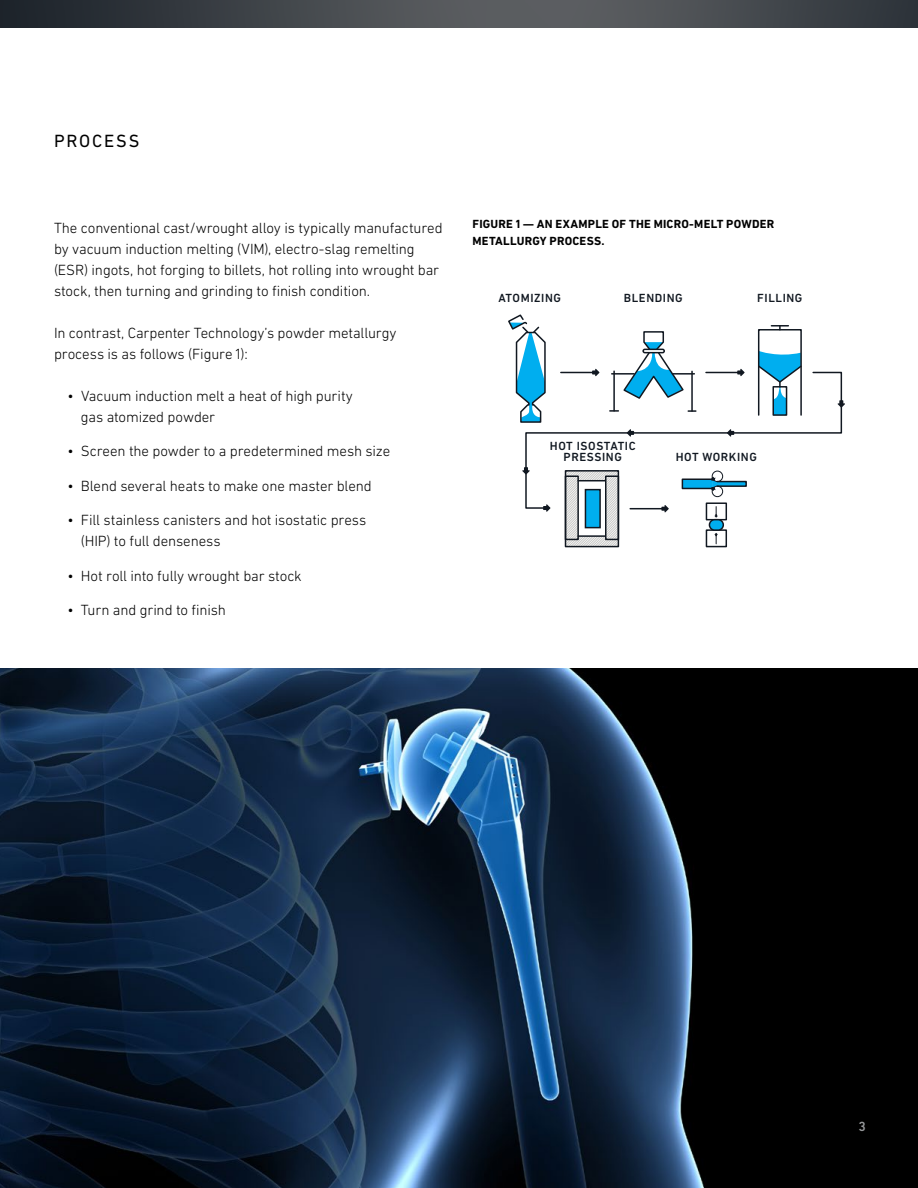
<style>
.page{position:relative;width:918px;height:1188px;background:#fff}
.page>*{position:absolute;margin:0;border:0;box-sizing:border-box;transform-origin:0 0}
.t1{font:18px "DIN Next LT Pro";letter-spacing:.1em;color:#000}
.t2{font:300 15px/21px "DIN Next LT Pro";letter-spacing:-.01em;color:#000}
.t3{font:500 13.5px "DIN Next LT Pro";color:#97999b}
.t4{font:700 12px/16.5px "DIN Next LT Pro";letter-spacing:.015em;color:#000}
.t5{font:500 12px/11.4px "DIN Next LT Pro";letter-spacing:.05em;color:#111821;text-align:center}
</style>
<div class="page">
<img style="left:0;top:668px;width:918px;height:520px">
<img style="left:0;top:0;width:918px;height:28px">
<svg style="left:508px;top:314px;width:38px;height:109px"></svg>
<svg style="left:636px;top:331px;width:36px;height:40px"></svg>
<svg style="left:661px;top:510px;width:7px;height:3px"></svg>
<svg style="left:525px;top:371px;width:318px;height:139px"></svg>
<svg style="left:737px;top:369px;width:8px;height:7px"></svg>
<svg style="left:837px;top:400px;width:8px;height:8px"></svg>
<svg style="left:727px;top:429px;width:7px;height:8px"></svg>
<svg style="left:627px;top:429px;width:7px;height:8px"></svg>
<svg style="left:522px;top:467px;width:8px;height:8px"></svg>
<svg style="left:543px;top:504px;width:8px;height:8px"></svg>
<svg style="left:714px;top:507px;width:4px;height:10px"></svg>
<svg style="left:714px;top:533px;width:4px;height:11px"></svg>
<svg style="left:757px;top:325px;width:46px;height:92px"></svg>
<div style="left:565px;top:470px;width:54px;height:77px;border:2px solid #111821"></div>
<div style="left:565px;top:475px;width:14px;height:65px;border:2px solid #111821"></div>
<div style="left:605px;top:475px;width:14px;height:65px;border:2px solid #111821"></div>
<svg style="left:566px;top:471px;width:52px;height:75px"></svg>
<hr style="left:578px;top:535px;width:27px;height:2px;background:#111821">
<div style="left:585px;top:490px;width:15px;height:38px;background:#00aeef"></div>
<div style="left:585px;top:489px;width:16px;height:39px;border:2px solid #111821"></div>
<svg style="left:722px;top:481px;width:25px;height:6px"></svg>
<div style="left:682px;top:479px;width:32px;height:10px;background:#00aeef;border:2px solid #111821"></div>
<div style="left:712px;top:471px;width:11px;height:11px;border:1px solid #111821;border-radius:50%"></div>
<div style="left:712px;top:486px;width:11px;height:11px;border:1px solid #111821;border-radius:50%"></div>
<svg style="left:711px;top:477px;width:11px;height:14px"></svg>
<div style="left:706px;top:502px;width:21px;height:18px;border:2px solid #111821"></div>
<div style="left:706px;top:529px;width:21px;height:18px;border:2px solid #111821"></div>
<div style="left:709px;top:520px;width:14px;height:10px;background:#00aeef;border-radius:5px"></div>
<div style="left:709px;top:519px;width:15px;height:12px;border:2px solid #111821;border-radius:5px"></div>
<p class="t1" style="left:54px;top:130px;width:87px">PROCESS</p>
<p class="t2" style="left:54px;top:217px;width:390px">The conventional cast/wrought alloy is typically manufactured by vacuum induction melting (VIM), electro-slag remelting (ESR) ingots, hot forging to billets, hot rolling into wrought bar stock, then turning and grinding to finish condition.</p>
<p class="t2" style="left:54px;top:322px;width:344px">In contrast, Carpenter Technology’s powder metallurgy process is as follows (Figure 1):</p>
<p class="t2" style="left:81px;top:385px;width:273px;text-indent:-13px">• Vacuum induction melt a heat of high purity gas atomized powder</p>
<p class="t2" style="left:67px;top:441px;width:324px">• Screen the powder to a predetermined mesh size</p>
<p class="t2" style="left:67px;top:475px;width:306px">• Blend several heats to make one master blend</p>
<p class="t2" style="left:81px;top:510px;width:287px;text-indent:-14px">• Fill stainless canisters and hot isostatic press (HIP) to full denseness</p>
<p class="t2" style="left:67px;top:565px;width:236px">• Hot roll into fully wrought bar stock</p>
<p class="t2" style="left:67px;top:600px;width:160px">• Turn and grind to finish</p>
<p class="t4" style="left:472px;top:216px;width:303px">FIGURE 1 — AN EXAMPLE OF THE MICRO-MELT POWDER<br>METALLURGY PROCESS.</p>
<p class="t5" style="left:498px;top:293px;width:64px">ATOMIZING</p>
<p class="t5" style="left:624px;top:293px;width:60px">BLENDING</p>
<p class="t5" style="left:757px;top:293px;width:47px">FILLING</p>
<p class="t5" style="left:550px;top:440px;width:87px">HOT ISOSTATIC<br>PRESSING</p>
<p class="t5" style="left:676px;top:451px;width:83px">HOT WORKING</p>
<p class="t3" style="left:858px;top:1119px;width:9px">3</p>
</div>
